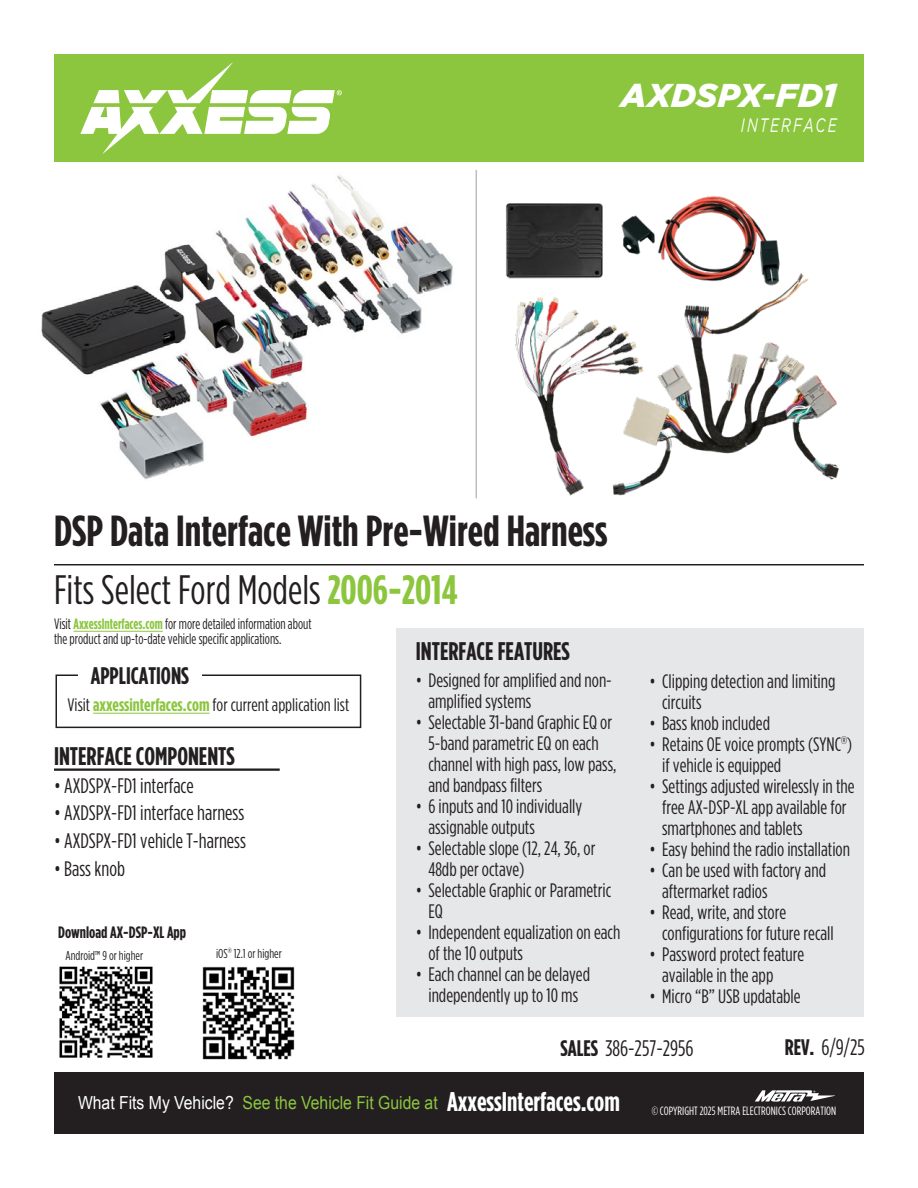
<style>
.page{position:relative;width:918px;height:1188px;background:#fff}
.page>*{position:absolute;margin:0;border:0;box-sizing:border-box;transform-origin:0 0}
.t1{font:700 43.5px "Gotham Condensed";color:#231f20}
.t2{font:41.1px "Gotham Condensed";color:#231f20}
.t3{font:italic 900 33px "Gotham";color:#fff}
.t4{font:700 25.5px "Gotham Condensed";color:#231f20}
.t5{font:700 24px "Gotham Condensed";color:#231f20}
.t6{font:22.5px "Gotham Condensed";color:#231f20}
.t7{font:21px "Gotham Condensed";color:#231f20}
.t8{font:19.5px/21px "Gotham Condensed";color:#231f20}
.t9{font:italic 19.5px "Gotham";letter-spacing:.15em;color:#fff;scale:.7 1}
.t10{font:18px "Arial";color:#8bc63e;scale:.88 1}
.t11{font:18px "Gotham Condensed";color:#231f20}
.t12{font:700 16.5px "Gotham Condensed";color:#231f20}
.t13{font:15px/15px "Gotham Condensed";color:#231f20;scale:.93 1}
.t14{font:12.9px "Gotham Condensed";color:#231f20}
.t15{font:12px "Gotham Condensed";color:#fff}
.s1{font-weight:700;color:#8bc63e}
.s2{font-weight:700}
.s3{color:#fff}
.s4{font-family:"Gotham Condensed";font-weight:700;font-size:27px;color:#fff}
</style>
<div class="page">
<div style="left:54px;top:1072px;width:810px;height:62px;background:#231f20"></div>
<div style="left:54px;top:54px;width:810px;height:108px;background:#8bc63e"></div>
<svg style="left:80px;top:62px;width:262px;height:92px"></svg>
<svg style="left:755px;top:1090px;width:80px;height:12px"></svg>
<img style="left:41px;top:175px;width:412px;height:304px">
<img style="left:506px;top:196px;width:333px;height:300px">
<div style="left:396px;top:628px;width:468px;height:388px;background:#e6e7e9"></div>
<hr style="left:54px;top:768px;width:226px;height:3px;background:#231f20">
<img style="left:202px;top:966px;width:93px;height:94px">
<img style="left:59px;top:966px;width:94px;height:92px">
<hr style="left:73px;top:631px;width:90px;height:1px;background:#8bc63e">
<hr style="left:54px;top:564px;width:810px;height:1px;background:#231f20">
<div style="left:56px;top:674px;width:305px;height:54px;border:2px solid #231f20"></div>
<hr style="left:93px;top:713px;width:117px;height:1px;background:#8bc63e">
<div style="left:78px;top:664px;width:124px;height:21px;background:#fff"></div>
<hr style="left:476px;top:170px;width:1px;height:328px;background:#bcbdc0">
<h3 class="t3" style="left:621px;top:77px;width:217px">AXDSPX-FD1</h3>
<p class="t9" style="left:741px;top:115px;width:138px">INTERFACE</p>
<h1 class="t1" style="left:54px;top:506px;width:555px">DSP Data Interface With Pre-Wired Harness</h1>
<h2 class="t2" style="left:54px;top:567px;width:405px">Fits Select Ford Models <span class="s1">2006-2014</span></h2>
<p class="t13" style="left:54px;top:616px;width:278px">Visit <span class="s1">AxxessInterfaces.com</span> for more detailed information about the product and up-to-date vehicle specific applications.</p>
<h3 class="t4" style="left:416px;top:636px;width:156px">INTERFACE FEATURES</h3>
<p class="t8" style="left:428px;top:670px;width:185px;text-indent:-13px">• Designed for amplified and non&shy;amplified systems</p>
<p class="t8" style="left:428px;top:712px;width:190px;text-indent:-13px">• Selectable 31-band Graphic EQ or<br>5-band parametric EQ on each channel with high pass, low pass, and bandpass filters</p>
<p class="t8" style="left:428px;top:796px;width:155px;text-indent:-13px">• 6 inputs and 10 individually assignable outputs</p>
<p class="t8" style="left:428px;top:838px;width:168px;text-indent:-13px">• Selectable slope (12, 24, 36, or<br>48db per octave)</p>
<p class="t8" style="left:428px;top:880px;width:184px;text-indent:-13px">• Selectable Graphic or Parametric<br>EQ</p>
<p class="t8" style="left:428px;top:922px;width:193px;text-indent:-13px">• Independent equalization on each of the 10 outputs</p>
<p class="t8" style="left:416px;top:964px;width:176px;text-align:center">• Each channel can be delayed independently up to 10 ms</p>
<p class="t5" style="left:91px;top:662px;width:100px">APPLICATIONS</p>
<p class="t11" style="left:68px;top:695px;width:283px">Visit <span class="s1">axxessinterfaces.com</span> for current application list</p>
<h3 class="t4" style="left:54px;top:742px;width:182px">INTERFACE COMPONENTS</h3>
<p class="t7" style="left:54px;top:774px;width:141px">• AXDSPX-FD1 interface</p>
<p class="t7" style="left:54px;top:802px;width:192px">• AXDSPX-FD1 interface harness</p>
<p class="t7" style="left:54px;top:830px;width:194px">• AXDSPX-FD1 vehicle T-harness</p>
<p class="t7" style="left:54px;top:857px;width:73px">• Bass knob</p>
<p class="t12" style="left:58px;top:923px;width:130px">Download AX-DSP-XL App</p>
<p class="t14" style="left:216px;top:946px;width:67px">iOS<sup>®</sup> 12.1 or higher</p>
<p class="t14" style="left:65px;top:948px;width:79px">Android™ 9 or higher</p>
<p class="t8" style="left:662px;top:670px;width:175px;text-indent:-13px">• Clipping detection and limiting circuits</p>
<p class="t8" style="left:650px;top:712px;width:122px">• Bass knob included</p>
<p class="t8" style="left:662px;top:733px;width:192px;text-indent:-13px">• Retains OE voice prompts (SYNC<sup>®</sup>) if vehicle is equipped</p>
<p class="t8" style="left:662px;top:775px;width:194px;text-indent:-13px">• Settings adjusted wirelessly in the free AX-DSP-XL app available for smartphones and tablets</p>
<p class="t8" style="left:650px;top:838px;width:202px">• Easy behind the radio installation</p>
<p class="t8" style="left:662px;top:859px;width:165px;text-indent:-13px">• Can be used with factory and aftermarket radios</p>
<p class="t8" style="left:662px;top:901px;width:173px;text-indent:-13px">• Read, write, and store configurations for future recall</p>
<p class="t8" style="left:662px;top:943px;width:144px;text-indent:-13px">• Password protect feature available in the app</p>
<p class="t8" style="left:650px;top:985px;width:153px">• Micro “B” USB updatable</p>
<p class="t6" style="left:561px;top:1036px;width:135px"><span class="s2">SALES</span> 386-257-2956</p>
<p class="t6" style="left:785px;top:1035px;width:82px"><span class="s2">REV.</span> 6/9/25</p>
<p class="t10" style="left:78px;top:1091px;width:617px"><span class="s3">What Fits My Vehicle?</span> See the Vehicle Fit Guide at <span class="s4">AxxessInterfaces.com</span></p>
<p class="t15" style="left:652px;top:1104px;width:186px">© COPYRIGHT 2025 METRA ELECTRONICS CORPORATION</p>
</div>
